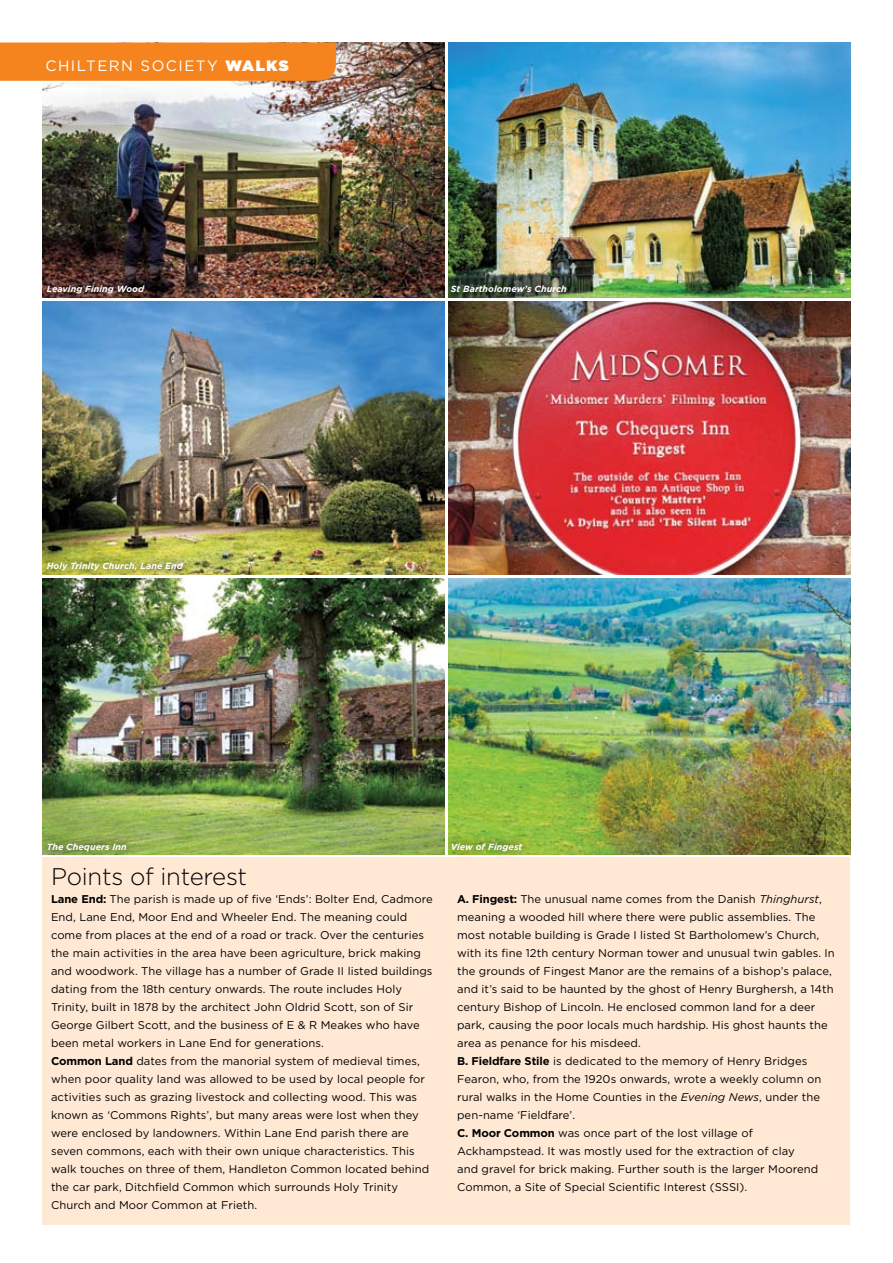
<style>
.page{position:relative;width:893px;height:1263px;background:#fff}
.page>*{position:absolute;margin:0;border:0;box-sizing:border-box;transform-origin:0 0}
.t1{font:300 24px "Gotham";letter-spacing:-.01em;color:#000}
.t2{font:15px "Gotham";letter-spacing:.1em;color:#fff}
.t3{font:11.25px/18px "Gotham";letter-spacing:.005em;color:#000}
.t4{font:italic 700 9px "Gotham";letter-spacing:.005em;color:#fff}
.s1{font-weight:900}
.s2{font-weight:700}
.s3{font-style:italic}
</style>
<div class="page">
<img style="left:43px;top:43px;width:401px;height:255px">
<img style="left:449px;top:43px;width:401px;height:255px">
<img style="left:43px;top:302px;width:401px;height:272px">
<img style="left:449px;top:302px;width:401px;height:272px">
<div style="left:38px;top:553px;width:154px;height:26px;background:#000;opacity:.75"></div>
<div style="left:38px;top:276px;width:115px;height:27px;background:#000;opacity:.75"></div>
<div style="left:442px;top:276px;width:134px;height:26px;background:#000;opacity:.75"></div>
<img style="left:43px;top:578px;width:401px;height:277px">
<img style="left:449px;top:578px;width:401px;height:277px">
<div style="left:0;top:43px;width:336px;height:38px;background:#f5841f"></div>
<div style="left:43px;top:857px;width:807px;height:368px;background:#ffe9d5"></div>
<div style="left:39px;top:834px;width:96px;height:26px;background:#000;opacity:.75"></div>
<div style="left:443px;top:834px;width:88px;height:26px;background:#000;opacity:.75"></div>
<h2 class="t2" style="left:46px;top:56px;width:245px">CHILTERN SOCIETY <span class="s1">WALKS</span></h2>
<p class="t4" style="left:47px;top:283px;width:99px">Leaving Fining Wood</p>
<p class="t4" style="left:451px;top:283px;width:118px">St Bartholomew’s Church</p>
<p class="t4" style="left:47px;top:560px;width:138px">Holy Trinity Church, Lane End</p>
<p class="t4" style="left:47px;top:840px;width:81px">The Chequers Inn</p>
<p class="t4" style="left:451px;top:840px;width:73px">View of Fingest</p>
<h1 class="t1" style="left:51px;top:861px;width:198px">Points of interest</h1>
<p class="t3" style="left:51px;top:890px;width:383px"><span class="s2">Lane End:</span> The parish is made up of five ‘Ends’: Bolter End, Cadmore End, Lane End, Moor End and Wheeler End. The meaning could come from places at the end of a road or track. Over the centuries the main activities in the area have been agriculture, brick making and woodwork. The village has a number of Grade II listed buildings dating from the 18th century onwards. The route includes Holy Trinity, built in 1878 by the architect John Oldrid Scott, son of Sir George Gilbert Scott, and the business of E &amp; R Meakes who have been metal workers in Lane End for generations.<br><span class="s2">Common Land</span> dates from the manorial system of medieval times, when poor quality land was allowed to be used by local people for activities such as grazing livestock and collecting wood. This was known as ‘Commons Rights’, but many areas were lost when they were enclosed by landowners. Within Lane End parish there are seven commons, each with their own unique characteristics. This walk touches on three of them, Handleton Common located behind the car park, Ditchfield Common which surrounds Holy Trinity Church and Moor Common at Frieth.</p>
<p class="t3" style="left:457px;top:890px;width:379px"><span class="s2">A. Fingest:</span> The unusual name comes from the Danish <span class="s3">Thinghurst</span>, meaning a wooded hill where there were public assemblies. The most notable building is Grade I listed St Bartholomew’s Church, with its fine 12th century Norman tower and unusual twin gables. In the grounds of Fingest Manor are the remains of a bishop’s palace, and it’s said to be haunted by the ghost of Henry Burghersh, a 14th century Bishop of Lincoln. He enclosed common land for a deer park, causing the poor locals much hardship. His ghost haunts the area as penance for his misdeed.<br><span class="s2">B. Fieldfare Stile</span> is dedicated to the memory of Henry Bridges Fearon, who, from the 1920s onwards, wrote a weekly column on rural walks in the Home Counties in the <span class="s3">Evening News</span>, under the pen-name ‘Fieldfare’.<br><span class="s2">C. Moor Common</span> was once part of the lost village of Ackhampstead. It was mostly used for the extraction of clay<br>and gravel for brick making. Further south is the larger Moorend Common, a Site of Special Scientific Interest (SSSI).</p>
</div>
